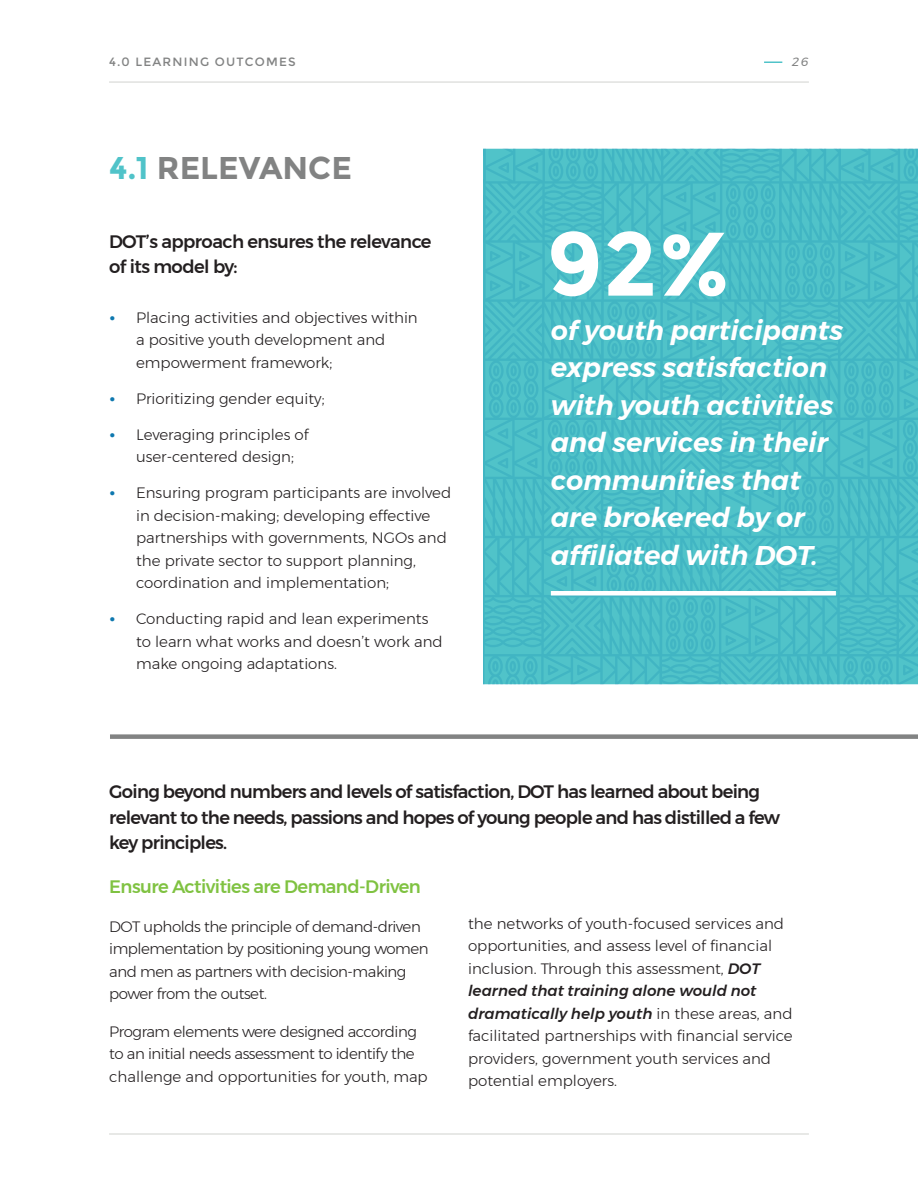
<style>
.page{position:relative;width:918px;height:1188px;background:#fff}
.page>*{position:absolute;margin:0;border:0;box-sizing:border-box;transform-origin:0 0}
.t1{font:700 90px "Montserrat";color:#fff}
.t2{font:700 31.5px "Montserrat";color:#828383}
.t3{font:italic 600 27px/37.5px "Montserrat";color:#fff}
.t4{font:500 18px/25.5px "Montserrat";letter-spacing:-.04em;color:#231f20}
.t5{font:500 18px "Montserrat";letter-spacing:-.03em;color:#7fc241}
.t6{font:300 15px/22.5px "Montserrat";color:#231f20}
.t7{font:300 15px/22.5px "Montserrat";letter-spacing:-.03em;color:#231f20}
.t8{font:12px "Montserrat";letter-spacing:.1em;color:#828383}
.t9{font:italic 12px "Montserrat";color:#828383}
.s1{color:#50c3c9}
.s2{font-weight:700;color:#0e78af}
.s3{font-weight:500;font-style:italic}
</style>
<div class="page">
<hr style="left:109px;top:81px;width:700px;height:2px;background:#e0e1df">
<hr style="left:109px;top:1133px;width:700px;height:2px;background:#e0e1df">
<svg style="left:484px;top:149px;width:434px;height:536px;background:#49bdc6"></svg>
<svg style="left:874px;top:280px;width:11px;height:11px"></svg>
<svg style="left:874px;top:251px;width:11px;height:11px"></svg>
<svg style="left:845px;top:280px;width:11px;height:11px"></svg>
<svg style="left:845px;top:251px;width:11px;height:11px"></svg>
<svg style="left:824px;top:284px;width:6px;height:11px"></svg>
<svg style="left:824px;top:266px;width:6px;height:11px"></svg>
<svg style="left:824px;top:247px;width:6px;height:11px"></svg>
<svg style="left:807px;top:284px;width:6px;height:11px"></svg>
<svg style="left:807px;top:266px;width:6px;height:11px"></svg>
<svg style="left:807px;top:247px;width:6px;height:11px"></svg>
<svg style="left:789px;top:284px;width:7px;height:11px"></svg>
<svg style="left:789px;top:266px;width:7px;height:11px"></svg>
<svg style="left:789px;top:247px;width:7px;height:11px"></svg>
<svg style="left:498px;top:428px;width:10px;height:11px"></svg>
<svg style="left:498px;top:458px;width:10px;height:10px"></svg>
<svg style="left:527px;top:428px;width:10px;height:11px"></svg>
<svg style="left:527px;top:458px;width:10px;height:10px"></svg>
<svg style="left:552px;top:424px;width:6px;height:11px"></svg>
<svg style="left:552px;top:443px;width:6px;height:11px"></svg>
<svg style="left:552px;top:461px;width:6px;height:11px"></svg>
<svg style="left:569px;top:424px;width:7px;height:11px"></svg>
<svg style="left:569px;top:443px;width:7px;height:11px"></svg>
<svg style="left:569px;top:461px;width:7px;height:11px"></svg>
<svg style="left:587px;top:424px;width:6px;height:11px"></svg>
<svg style="left:587px;top:443px;width:6px;height:11px"></svg>
<svg style="left:587px;top:461px;width:6px;height:11px"></svg>
<svg style="left:853px;top:428px;width:10px;height:11px"></svg>
<svg style="left:853px;top:458px;width:10px;height:10px"></svg>
<svg style="left:882px;top:428px;width:11px;height:11px"></svg>
<svg style="left:882px;top:458px;width:11px;height:10px"></svg>
<svg style="left:907px;top:424px;width:6px;height:11px"></svg>
<svg style="left:907px;top:443px;width:6px;height:11px"></svg>
<svg style="left:907px;top:461px;width:6px;height:11px"></svg>
<svg style="left:734px;top:487px;width:11px;height:11px"></svg>
<svg style="left:734px;top:517px;width:11px;height:11px"></svg>
<svg style="left:764px;top:487px;width:10px;height:11px"></svg>
<svg style="left:764px;top:517px;width:10px;height:11px"></svg>
<svg style="left:789px;top:484px;width:6px;height:11px"></svg>
<svg style="left:789px;top:502px;width:6px;height:11px"></svg>
<svg style="left:789px;top:520px;width:6px;height:11px"></svg>
<svg style="left:806px;top:484px;width:6px;height:11px"></svg>
<svg style="left:806px;top:502px;width:6px;height:11px"></svg>
<svg style="left:806px;top:520px;width:6px;height:11px"></svg>
<svg style="left:823px;top:484px;width:7px;height:11px"></svg>
<svg style="left:823px;top:502px;width:7px;height:11px"></svg>
<svg style="left:823px;top:520px;width:7px;height:11px"></svg>
<svg style="left:911px;top:546px;width:7px;height:11px"></svg>
<svg style="left:911px;top:576px;width:7px;height:11px"></svg>
<svg style="left:556px;top:546px;width:11px;height:11px"></svg>
<svg style="left:556px;top:576px;width:11px;height:11px"></svg>
<svg style="left:586px;top:546px;width:10px;height:11px"></svg>
<svg style="left:586px;top:576px;width:10px;height:11px"></svg>
<svg style="left:611px;top:543px;width:6px;height:11px"></svg>
<svg style="left:611px;top:561px;width:6px;height:11px"></svg>
<svg style="left:611px;top:579px;width:6px;height:11px"></svg>
<svg style="left:628px;top:543px;width:7px;height:11px"></svg>
<svg style="left:628px;top:561px;width:7px;height:11px"></svg>
<svg style="left:628px;top:579px;width:7px;height:11px"></svg>
<svg style="left:646px;top:543px;width:6px;height:11px"></svg>
<svg style="left:646px;top:561px;width:6px;height:11px"></svg>
<svg style="left:646px;top:579px;width:6px;height:11px"></svg>
<svg style="left:903px;top:665px;width:11px;height:10px"></svg>
<svg style="left:882px;top:679px;width:7px;height:6px"></svg>
<svg style="left:882px;top:661px;width:7px;height:11px"></svg>
<svg style="left:865px;top:679px;width:6px;height:6px"></svg>
<svg style="left:865px;top:661px;width:6px;height:11px"></svg>
<svg style="left:847px;top:679px;width:7px;height:6px"></svg>
<svg style="left:847px;top:661px;width:7px;height:11px"></svg>
<svg style="left:577px;top:665px;width:11px;height:10px"></svg>
<svg style="left:548px;top:665px;width:11px;height:10px"></svg>
<svg style="left:527px;top:679px;width:6px;height:6px"></svg>
<svg style="left:527px;top:661px;width:6px;height:11px"></svg>
<svg style="left:510px;top:679px;width:6px;height:6px"></svg>
<svg style="left:510px;top:661px;width:6px;height:11px"></svg>
<svg style="left:492px;top:679px;width:7px;height:6px"></svg>
<svg style="left:492px;top:661px;width:7px;height:11px"></svg>
<svg style="left:755px;top:635px;width:11px;height:11px"></svg>
<svg style="left:755px;top:606px;width:11px;height:10px"></svg>
<svg style="left:726px;top:635px;width:10px;height:11px"></svg>
<svg style="left:726px;top:606px;width:10px;height:10px"></svg>
<svg style="left:705px;top:639px;width:6px;height:11px"></svg>
<svg style="left:705px;top:620px;width:6px;height:11px"></svg>
<svg style="left:705px;top:602px;width:6px;height:11px"></svg>
<svg style="left:687px;top:639px;width:7px;height:11px"></svg>
<svg style="left:687px;top:620px;width:7px;height:11px"></svg>
<svg style="left:687px;top:602px;width:7px;height:11px"></svg>
<svg style="left:670px;top:639px;width:6px;height:11px"></svg>
<svg style="left:670px;top:620px;width:6px;height:11px"></svg>
<svg style="left:670px;top:602px;width:6px;height:11px"></svg>
<div style="left:110px;top:734px;width:808px;height:5px;background:#828383"></div>
<div style="left:551px;top:591px;width:285px;height:5px;background:#fff"></div>
<svg style="left:764px;top:62px;width:18px;height:1px"></svg>
<p class="t8" style="left:109px;top:54px;width:188px">4.0 LEARNING OUTCOMES</p>
<p class="t9" style="left:792px;top:52px;width:19px">26</p>
<h2 class="t2" style="left:109px;top:149px;width:244px"><span class="s1">4.1</span> RELEVANCE</h2>
<p class="t4" style="left:109px;top:228px;width:324px">DOT’s approach ensures the relevance of its model by:</p>
<p class="t6" style="left:136px;top:306px;width:283px;text-indent:-27px"><span class="s2">•</span> Placing activities and objectives within a positive youth development and empowerment framework;</p>
<p class="t6" style="left:109px;top:387px;width:217px"><span class="s2">•</span> Prioritizing gender equity;</p>
<p class="t6" style="left:136px;top:423px;width:174px;text-indent:-27px"><span class="s2">•</span> Leveraging principles of user-centered design;</p>
<p class="t6" style="left:136px;top:481px;width:317px;text-indent:-27px"><span class="s2">•</span> Ensuring program participants are involved in decision-making; developing effective partnerships with governments, NGOs and the private sector to support planning, coordination and implementation;</p>
<p class="t6" style="left:136px;top:607px;width:308px;text-indent:-27px"><span class="s2">•</span> Conducting rapid and lean experiments to learn what works and doesn’t work and make ongoing adaptations.</p>
<h1 class="t1" style="left:547px;top:210px;width:186px">92%</h1>
<h3 class="t3" style="left:551px;top:312px;width:294px">of youth participants express satisfaction with youth activities and services in their communities that are brokered by or affiliated with DOT.</h3>
<p class="t4" style="left:109px;top:779px;width:672px">Going beyond numbers and levels of satisfaction, DOT has learned about being relevant to the needs, passions and hopes of young people and has distilled a few key principles.</p>
<p class="t5" style="left:109px;top:872px;width:313px">Ensure Activities are Demand-Driven</p>
<p class="t7" style="left:109px;top:915px;width:321px">DOT upholds the principle of demand-driven implementation by positioning young women and men as partners with decision-making power from the outset.</p>
<p class="t7" style="left:109px;top:1020px;width:320px">Program elements were designed according to an initial needs assessment to identify the challenge and opportunities for youth, map</p>
<p class="t6" style="left:468px;top:912px;width:326px">the networks of youth-focused services and opportunities, and assess level of financial inclusion. Through this assessment, <span class="s3">DOT learned that training alone would not dramatically help youth</span> in these areas, and facilitated partnerships with financial service providers, government youth services and potential employers.</p>
</div>
